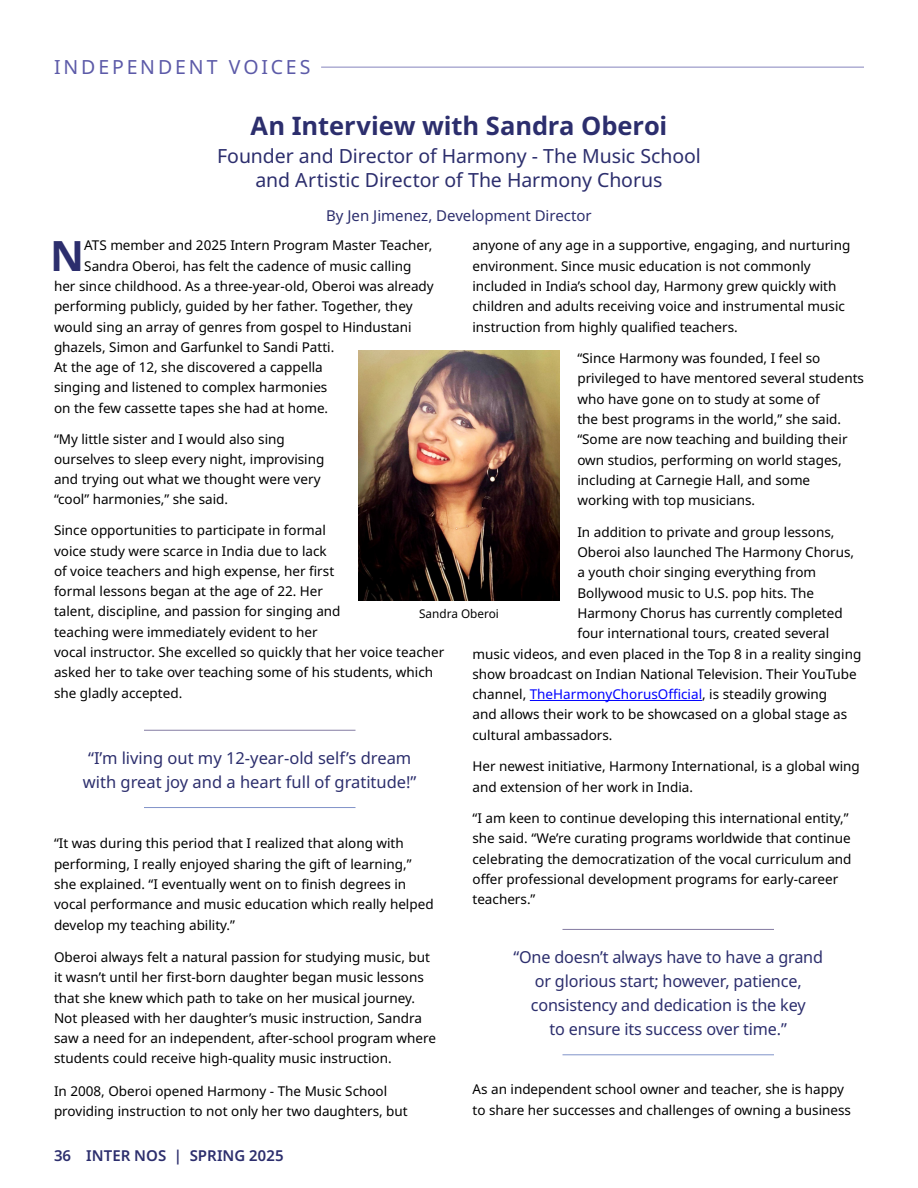
<style>
.page{position:relative;width:918px;height:1188px;background:#fff}
.page>*{position:absolute;margin:0;border:0;box-sizing:border-box;transform-origin:0 0}
.P1{font:700 41.85px "Noto Sans";color:#2c2e6d}
.T1{font:700 25.5px "Noto Sans";letter-spacing:-.005em;color:#2c2e6d}
.T2{font:19.5px/23.4px "Noto Sans";letter-spacing:-.005em;color:#2c2e6d;text-align:center}
.t1{font:19.5px "Noto Sans";letter-spacing:.15em;color:#5c5aa8}
.Callout{font:16.5px/24px "Noto Sans";letter-spacing:-.01em;color:#2c2e6d;text-align:center}
.Byline{font:15px "Noto Sans";color:#2c2e6d}
.t2{font:600 15px "Noto Sans";letter-spacing:.005em;color:#2c2e6d}
.P1-2{font:13.5px/20.2px "Noto Sans";color:#000}
.t3{font:12px "Noto Sans";color:#000}
.s1{color:#00f}
</style>
<div class="page">
<hr style="left:54px;top:66px;width:810px;height:2px;background:#aeadd3">
<div style="left:54px;top:62px;width:267px;height:15px;background:#fff"></div>
<hr style="left:144px;top:730px;width:212px;height:1px;background:#837ba2">
<hr style="left:144px;top:807px;width:212px;height:1px;background:#8193c9">
<hr style="left:530px;top:700px;width:172px;height:1px;background:#00f">
<hr style="left:562px;top:929px;width:212px;height:1px;background:#837ba2">
<hr style="left:562px;top:1054px;width:212px;height:1px;background:#8193c9">
<img style="left:359px;top:350px;width:200px;height:251px">
<h3 class="t1" style="left:54px;top:53px;width:258px">INDEPENDENT VOICES</h3>
<p class="T1" style="left:251px;top:108px;width:418px">An Interview with Sandra Oberoi</p>
<p class="T2" style="left:217px;top:145px;width:485px">Founder and Director of Harmony - The Music School and Artistic Director of The Harmony Chorus</p>
<p class="Byline" style="left:326px;top:205px;width:267px">By Jen Jimenez, Development Director</p>
<p class="P1-2" style="left:472px;top:236px;width:379px">anyone of any age in a supportive, engaging, and nurturing environment. Since music education is not commonly included in India’s school day, Harmony grew quickly with children and adults receiving voice and instrumental music instruction from highly qualified teachers.</p>
<p class="P1-2" style="left:577px;top:348px;width:288px">“Since Harmony was founded, I feel so privileged to have mentored several students who have gone on to study at some of<br>the best programs in the world,” she said. “Some are now teaching and building their own studios, performing on world stages, including at Carnegie Hall, and some working with top musicians.</p>
<p class="P1-2" style="left:577px;top:522px;width:259px">In addition to private and group lessons,</p>
<p class="P1-2" style="left:577px;top:542px;width:278px">Oberoi also launched The Harmony Chorus,</p>
<p class="P1-2" style="left:577px;top:563px;width:240px">a youth choir singing everything from</p>
<p class="P1-2" style="left:577px;top:583px;width:238px">Bollywood music to U.S. pop hits. The</p>
<p class="P1-2" style="left:577px;top:603px;width:267px">Harmony Chorus has currently completed</p>
<p class="P1-2" style="left:577px;top:624px;width:253px">four international tours, created several</p>
<p class="P1-2" style="left:472px;top:644px;width:390px">music videos, and even placed in the Top 8 in a reality singing</p>
<p class="P1-2" style="left:472px;top:664px;width:386px">show broadcast on Indian National Television. Their YouTube</p>
<p class="P1-2" style="left:472px;top:684px;width:356px">channel, <span class="s1">TheHarmonyChorusOfficial</span>, is steadily growing</p>
<p class="P1-2" style="left:472px;top:705px;width:376px">and allows their work to be showcased on a global stage as</p>
<p class="P1-2" style="left:472px;top:725px;width:142px">cultural ambassadors.</p>
<p class="P1-2" style="left:472px;top:757px;width:389px">Her newest initiative, Harmony International, is a global wing and extension of her work in India.</p>
<p class="P1-2" style="left:472px;top:808px;width:381px">“I am keen to continue developing this international entity,” she said. “We’re curating programs worldwide that continue celebrating the democratization of the vocal curriculum and offer professional development programs for early-career teachers.”</p>
<p class="P1" style="left:50px;top:226px;width:36px">N</p>
<p class="P1-2" style="left:84px;top:236px;width:350px">ATS member and 2025 Intern Program Master Teacher,</p>
<p class="P1-2" style="left:84px;top:256px;width:329px">Sandra Oberoi, has felt the cadence of music calling</p>
<p class="P1-2" style="left:54px;top:276px;width:381px">her since childhood. As a three-year-old, Oberoi was already</p>
<p class="P1-2" style="left:54px;top:297px;width:360px">performing publicly, guided by her father. Together, they</p>
<p class="P1-2" style="left:54px;top:317px;width:359px">would sing an array of genres from gospel to Hindustani</p>
<p class="P1-2" style="left:54px;top:337px;width:282px">ghazels, Simon and Garfunkel to Sandi Patti.</p>
<p class="P1-2" style="left:54px;top:357px;width:270px">At the age of 12, she discovered a cappella</p>
<p class="P1-2" style="left:54px;top:378px;width:275px">singing and listened to complex harmonies</p>
<p class="P1-2" style="left:54px;top:398px;width:276px">on the few cassette tapes she had at home.</p>
<p class="P1-2" style="left:54px;top:429px;width:272px">“My little sister and I would also sing ourselves to sleep every night, improvising and trying out what we thought were very “cool” harmonies,” she said.</p>
<p class="P1-2" style="left:54px;top:521px;width:392px">Since opportunities to participate in formal<br>voice study were scarce in India due to lack<br>of voice teachers and high expense, her first<br>formal lessons began at the age of 22. Her<br>talent, discipline, and passion for singing and<br>teaching were immediately evident to her<br>vocal instructor. She excelled so quickly that her voice teacher asked her to take over teaching some of his students, which she gladly accepted.</p>
<p class="t3" style="left:419px;top:605px;width:81px">Sandra Oberoi</p>
<p class="Callout" style="left:83px;top:746px;width:335px">“I’m living out my 12-year-old self’s dream with great joy and a heart full of gratitude!”</p>
<p class="P1-2" style="left:54px;top:834px;width:381px">“It was during this period that I realized that along with performing, I really enjoyed sharing the gift of learning,” she explained. “I eventually went on to finish degrees in vocal performance and music education which really helped develop my teaching ability.”</p>
<p class="P1-2" style="left:54px;top:947px;width:384px">Oberoi always felt a natural passion for studying music, but it wasn’t until her first-born daughter began music lessons that she knew which path to take on her musical journey.<br>Not pleased with her daughter’s music instruction, Sandra saw a need for an independent, after-school program where students could receive high-quality music instruction.</p>
<p class="P1-2" style="left:54px;top:1081px;width:355px">In 2008, Oberoi opened Harmony - The Music School providing instruction to not only her two daughters, but</p>
<p class="Callout" style="left:513px;top:945px;width:311px">“One doesn’t always have to have a grand or glorious start; however, patience, consistency and dedication is the key<br>to ensure its success over time.”</p>
<p class="P1-2" style="left:472px;top:1080px;width:380px">As an independent school owner and teacher, she is happy to share her successes and challenges of owning a business</p>
<p class="t2" style="left:54px;top:1145px;width:231px">36 INTER NOS | SPRING 2025</p>
</div>
